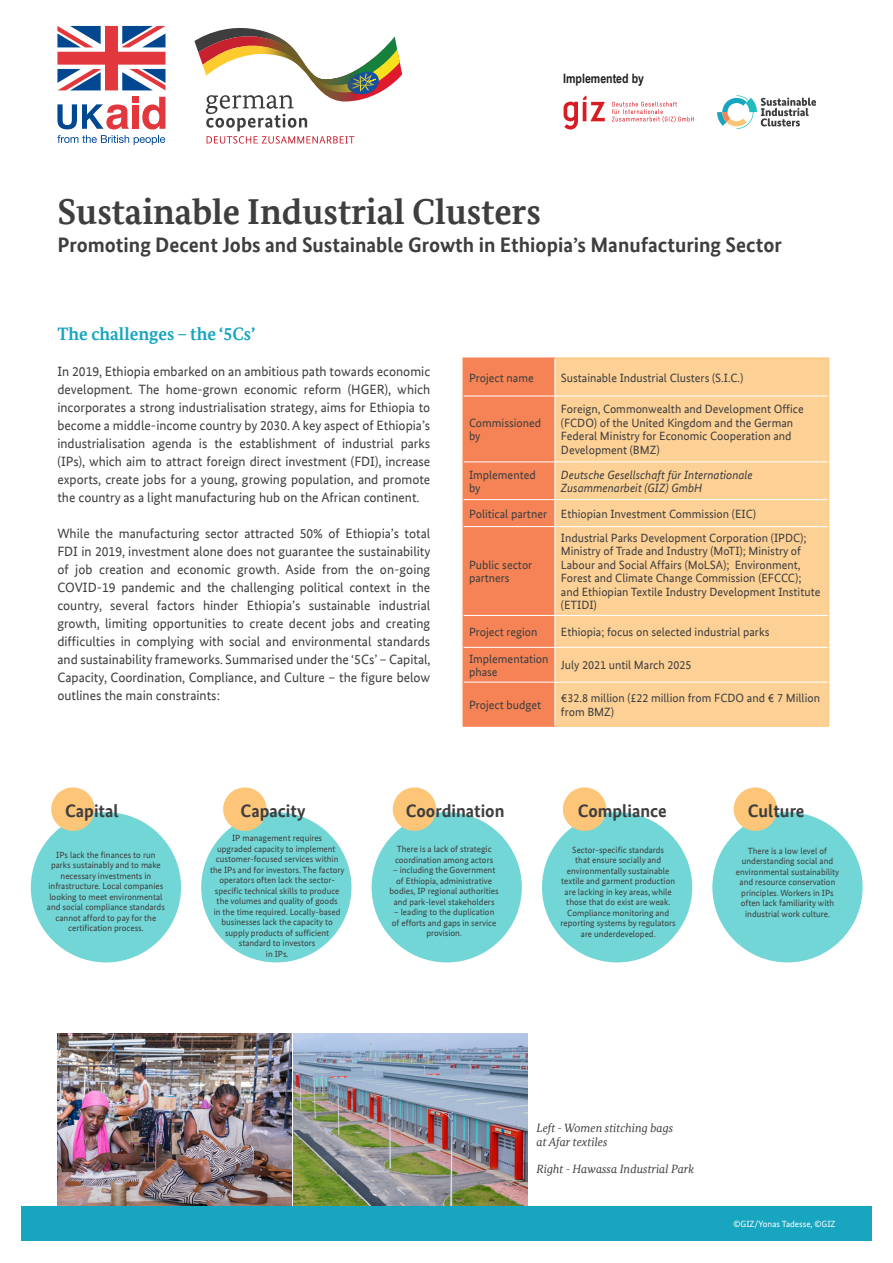
<style>
.page{position:relative;width:893px;height:1263px;background:#fff}
.page>*{position:absolute;margin:0;border:0;box-sizing:border-box;transform-origin:0 0}
.t1{font:700 36px "Bundes Serif Office T";color:#3e3e3f}
.t2{font:700 21px "Bundes Sans Office T";color:#3e3e3f}
.t3{font:700 18px "Bundes Sans Office T";color:#3e3e3f}
.t4{font:700 18px "Bundes Serif Office T";color:#18a5c0}
.t5{font:13.5px/18px "Bundes Sans Office T";color:#3e3e3f;text-align:justify}
.t6{font:700 12.9px "Arial Narrow";color:#231f20}
.t7{font:12px/13.5px "Bundes Sans Office T";color:#3e3e3f}
.t8{font:italic 12px "Bundes Serif Office T";color:#3e3e3f}
.t9{font:italic 12px/13.5px "Bundes Sans Office T";color:#3e3e3f}
.t10{font:9px/10.5px "Bundes Sans Office T";color:#3e3e3f;text-align:center}
.t11{font:9px "Bundes Sans Office T";color:#fff}
</style>
<div class="page">
<svg style="left:57px;top:104px;width:72px;height:25px"></svg>
<div style="left:132px;top:97px;width:7px;height:6px;background:#e1373d"></div>
<div style="left:132px;top:105px;width:7px;height:24px;background:#e1373d"></div>
<svg style="left:142px;top:97px;width:23px;height:32px"></svg>
<svg style="left:57px;top:26px;width:108px;height:64px"></svg>
<svg style="left:57px;top:135px;width:108px;height:10px"></svg>
<svg style="left:194px;top:28px;width:209px;height:116px"></svg>
<div style="left:556px;top:359px;width:272px;height:367px;background:#fdd195"></div>
<hr style="left:555px;top:396px;width:273px;height:1px;background:#fff">
<hr style="left:555px;top:461px;width:273px;height:1px;background:#fff">
<hr style="left:555px;top:499px;width:273px;height:1px;background:#fff">
<hr style="left:555px;top:526px;width:273px;height:1px;background:#fff">
<hr style="left:555px;top:615px;width:273px;height:1px;background:#fff">
<hr style="left:555px;top:647px;width:273px;height:1px;background:#fff">
<hr style="left:555px;top:682px;width:273px;height:1px;background:#fff">
<div style="left:463px;top:358px;width:93px;height:368px;background:#f58355"></div>
<hr style="left:463px;top:527px;width:1px;height:88px;background:#f58355">
<hr style="left:463px;top:615px;width:1px;height:32px;background:#f58355">
<hr style="left:463px;top:647px;width:1px;height:35px;background:#f58355">
<hr style="left:463px;top:682px;width:1px;height:44px;background:#f58355">
<hr style="left:463px;top:726px;width:92px;height:1px;background:#f58355">
<hr style="left:555px;top:358px;width:274px;height:1px;background:#fdc577">
<hr style="left:828px;top:358px;width:1px;height:38px;background:#fdc577">
<hr style="left:828px;top:396px;width:1px;height:66px;background:#fdc577">
<hr style="left:828px;top:462px;width:1px;height:38px;background:#fdc577">
<svg style="left:828px;top:500px;width:1px;height:27px"></svg>
<hr style="left:828px;top:527px;width:1px;height:88px;background:#fdc577">
<hr style="left:828px;top:615px;width:1px;height:32px;background:#fdc577">
<hr style="left:828px;top:647px;width:1px;height:35px;background:#fdc577">
<hr style="left:828px;top:682px;width:1px;height:44px;background:#fdc577">
<hr style="left:555px;top:726px;width:274px;height:1px;background:#fdc577">
<div style="left:21px;top:1207px;width:851px;height:34px;background:#18a5c0"></div>
<svg style="left:717px;top:95px;width:99px;height:34px"></svg>
<img style="left:57px;top:1034px;width:234px;height:171px">
<img style="left:293px;top:1034px;width:234px;height:171px">
<div style="left:31px;top:812px;width:150px;height:150px;background:#72d6d6;border-radius:50%"></div>
<div style="left:201px;top:812px;width:150px;height:150px;background:#72d6d6;border-radius:50%"></div>
<div style="left:372px;top:812px;width:150px;height:150px;background:#72d6d6;border-radius:50%"></div>
<div style="left:542px;top:812px;width:150px;height:150px;background:#72d6d6;border-radius:50%"></div>
<div style="left:712px;top:812px;width:151px;height:150px;background:#72d6d6;border-radius:50%"></div>
<div style="left:51px;top:787px;width:44px;height:44px;background:#fdc577;border-radius:50%"></div>
<div style="left:223px;top:787px;width:44px;height:44px;background:#fdc577;border-radius:50%"></div>
<div style="left:393px;top:787px;width:43px;height:44px;background:#fdc577;border-radius:50%"></div>
<div style="left:563px;top:787px;width:43px;height:44px;background:#fdc577;border-radius:50%"></div>
<div style="left:734px;top:787px;width:43px;height:44px;background:#fdc577;border-radius:50%"></div>
<p class="t6" style="left:563px;top:69px;width:82px">Implemented by</p>
<p class="t1" style="left:57px;top:190px;width:485px">Sustainable Industrial Clusters</p>
<p class="t2" style="left:57px;top:233px;width:726px">Promoting Decent Jobs and Sustainable Growth in Ethiopia’s Manufacturing Sector</p>
<p class="t4" style="left:57px;top:323px;width:199px">The challenges – the ‘5Cs’</p>
<p class="t5" style="left:57px;top:362px;width:374px">In 2019, Ethiopia embarked on an ambitious path towards economic development. The home-grown economic reform (HGER), which incorporates a strong industrialisation strategy, aims for Ethiopia to become a middle-income country by 2030. A key aspect of Ethiopia’s industrialisation agenda is the establishment of industrial parks (IPs), which aim to attract foreign direct investment (FDI), increase exports, create jobs for a young, growing population, and promote the country as a light manufacturing hub on the African continent.</p>
<p class="t5" style="left:57px;top:524px;width:375px">While the manufacturing sector attracted 50% of Ethiopia’s total FDI in 2019, investment alone does not guarantee the sustainability of job creation and economic growth. Aside from the on-going COVID-19 pandemic and the challenging political context in the country, several factors hinder Ethiopia’s sustainable industrial growth, limiting opportunities to create decent jobs and creating difficulties in complying with social and environmental standards and sustainability frameworks. Summarised under the ‘5Cs’ – Capital, Capacity, Coordination, Compliance, and Culture – the figure below outlines the main constraints:</p>
<p class="t7" style="left:469px;top:371px;width:66px">Project name</p>
<p class="t7" style="left:561px;top:371px;width:184px">Sustainable Industrial Clusters (S.I.C.)</p>
<p class="t7" style="left:469px;top:416px;width:74px">Commissioned by</p>
<p class="t7" style="left:561px;top:402px;width:244px">Foreign, Commonwealth and Development Office (FCDO) of the United Kingdom and the German Federal Ministry for Economic Cooperation and Development (BMZ)</p>
<p class="t7" style="left:469px;top:468px;width:68px">Implemented by</p>
<p class="t9" style="left:561px;top:468px;width:193px">Deutsche Gesellschaft für Internationale<br>Zusammenarbeit (GIZ) GmbH</p>
<p class="t7" style="left:469px;top:507px;width:80px">Political partner</p>
<p class="t7" style="left:561px;top:507px;width:197px">Ethiopian Investment Commission (EIC)</p>
<p class="t7" style="left:469px;top:558px;width:65px">Public sector partners</p>
<p class="t7" style="left:561px;top:531px;width:261px">Industrial Parks Development Corporation (IPDC); Ministry of Trade and Industry (MoTI); Ministry of Labour and Social Affairs (MoLSA); Environment, Forest and Climate Change Commission (EFCCC); and Ethiopian Textile Industry Development Institute (ETIDI)</p>
<p class="t7" style="left:469px;top:625px;width:70px">Project region</p>
<p class="t7" style="left:561px;top:625px;width:210px">Ethiopia; focus on selected industrial parks</p>
<p class="t7" style="left:469px;top:652px;width:81px">Implementation phase</p>
<p class="t7" style="left:561px;top:658px;width:132px">July 2021 until March 2025</p>
<p class="t7" style="left:469px;top:698px;width:74px">Project budget</p>
<p class="t7" style="left:561px;top:691px;width:261px">€32.8 million (£22 million from FCDO and € 7 Million from BMZ)</p>
<p class="t3" style="left:65px;top:800px;width:55px">Capital</p>
<p class="t3" style="left:241px;top:800px;width:66px">Capacity</p>
<p class="t3" style="left:406px;top:800px;width:100px">Coordination</p>
<p class="t3" style="left:578px;top:800px;width:90px">Compliance</p>
<p class="t3" style="left:748px;top:800px;width:58px">Culture</p>
<p class="t10" style="left:47px;top:849px;width:119px">IPs lack the finances to run parks sustainably and to make necessary investments in infrastructure. Local companies looking to meet environmental and social compliance standards cannot afford to pay for the certification process.</p>
<p class="t10" style="left:210px;top:833px;width:136px">IP management requires<br>upgraded capacity to implement customer-focused services within the IPs and for investors. The factory operators often lack the sector&shy;specific technical skills to produce the volumes and quality of goods<br>in the time required. Locally-based businesses lack the capacity to</p>
<p class="t10" style="left:225px;top:927px;width:106px">supply products of sufficient</p>
<p class="t10" style="left:239px;top:938px;width:78px">standard to investors</p>
<p class="t10" style="left:266px;top:948px;width:24px">in IPs.</p>
<p class="t10" style="left:395px;top:844px;width:100px;text-align:left">There is a lack of strategic coordination among actors</p>
<p class="t10" style="left:390px;top:865px;width:111px">– including the Government of Ethiopia, administrative bodies, IP regional authorities and park-level stakeholders</p>
<p class="t10" style="left:392px;top:907px;width:106px">– leading to the duplication of efforts and gaps in service provision.</p>
<p class="t10" style="left:561px;top:844px;width:117px">Sector-specific standards<br>that ensure socially and environmentally sustainable textile and garment production are lacking in key areas, while those that do exist are weak.<br>Compliance monitoring and reporting systems by regulators are underdeveloped.</p>
<p class="t10" style="left:736px;top:845px;width:105px">There is a low level of understanding social and environmental sustainability and resource conservation principles. Workers in IPs often lack familiarity with industrial work culture.</p>
<p class="t8" style="left:537px;top:1121px;width:138px">Left - Women stitching bags</p>
<p class="t8" style="left:537px;top:1135px;width:72px">at Afar textiles</p>
<p class="t8" style="left:537px;top:1162px;width:159px">Right - Hawassa Industrial Park</p>
<p class="t11" style="left:733px;top:1219px;width:104px">©GIZ/Yonas Tadesse, ©GIZ</p>
</div>
